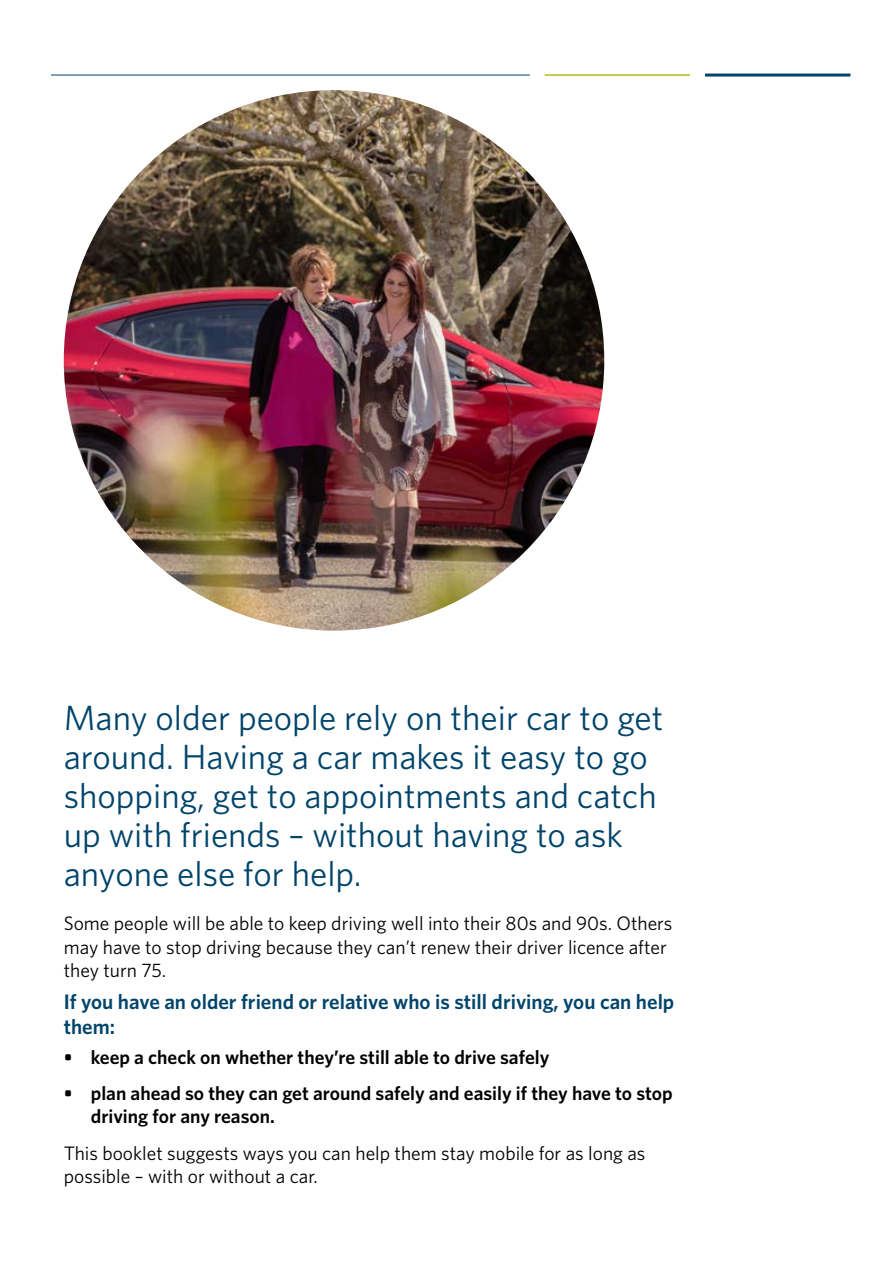
<style>
.page{position:relative;width:893px;height:1263px;background:#fff}
.page>*{position:absolute;margin:0;border:0;box-sizing:border-box;transform-origin:0 0}
.t1{font:35.1px/39px "Whitney";color:#00446a}
.t2{font:600 21px/25.2px "Whitney";color:#00446a}
.t3{font:19.5px/23.4px "Whitney";color:#000}
.t4{font:600 19.5px/23.4px "Whitney";color:#000}
</style>
<div class="page">
<hr style="left:705px;top:74px;width:145px;height:3px;background:#00446a">
<hr style="left:51px;top:75px;width:479px;height:1px;background:#00446a">
<hr style="left:545px;top:74px;width:145px;height:2px;background:#afbc22">
<img style="left:64px;top:90px;width:540px;height:541px;border-radius:270px">
<h1 class="t1" style="left:64px;top:697px;width:601px">Many older people rely on their car to get around. Having a car makes it easy to go shopping, get to appointments and catch up with friends – without having to ask anyone else for help.</h1>
<p class="t3" style="left:64px;top:911px;width:610px">Some people will be able to keep driving well into their 80s and 90s. Others may have to stop driving because they can’t renew their driver licence after they turn 75.</p>
<p class="t2" style="left:64px;top:988px;width:612px">If you have an older friend or relative who is still driving, you can help them:</p>
<p class="t4" style="left:64px;top:1045px;width:487px">• keep a check on whether they’re still able to drive safely</p>
<p class="t4" style="left:91px;top:1081px;width:583px;text-indent:-27px">• plan ahead so they can get around safely and easily if they have to stop driving for any reason.</p>
<p class="t3" style="left:64px;top:1140px;width:583px">This booklet suggests ways you can help them stay mobile for as long as possible – with or without a car.</p>
</div>
